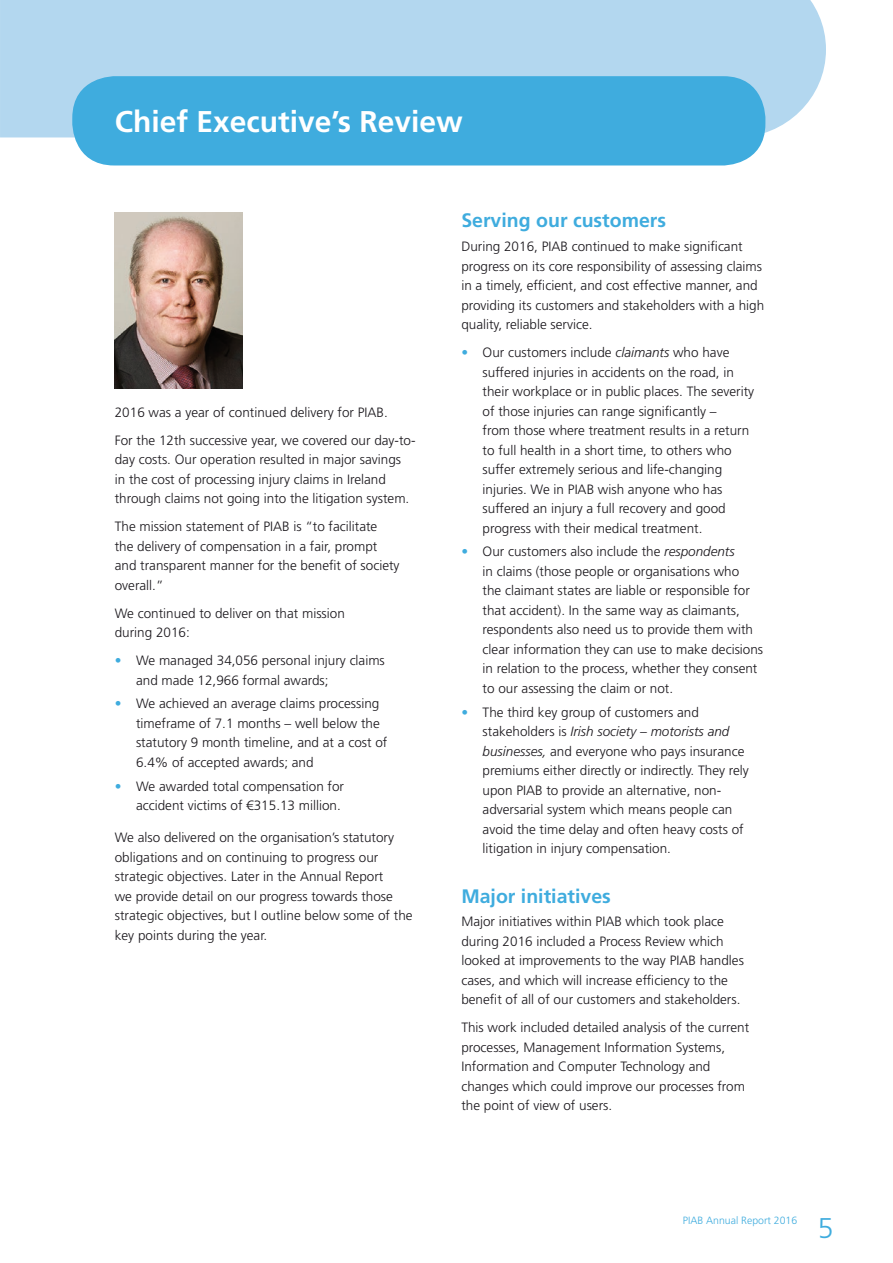
<style>
.page{position:relative;width:893px;height:1263px;background:#fff}
.page>*{position:absolute;margin:0;border:0;box-sizing:border-box;transform-origin:0 0}
.SECTION_HEAD{font:700 30px "Frutiger LT Std";color:#fff}
.Folio{font:300 28.5px "Frutiger LT Std";color:#3facde}
.H2_Black{font:700 19.5px "Frutiger LT Std";color:#3facde}
.Body__2{font:300 13.5px/19.5px "Frutiger LT Std";color:#1a171c}
.Bullet__1{font:300 13.5px/19.5px "Frutiger LT Std";color:#1a171c}
.Bullet__3{font:300 13.5px/19.5px "Frutiger LT Std";color:#1a171c;text-align:right}
.t1{font:300 10.5px "Frutiger LT Std";color:#3facde}
.s1{color:#3facde}
.s2{font-style:italic}
</style>
<div class="page">
<div style="left:0;top:0;width:826px;height:137px;background:#b3d7ef"></div>
<div style="left:72px;top:76px;width:693px;height:89px;background:#3facde;border-radius:42px"></div>
<img style="left:115px;top:213px;width:127px;height:175px">
<p class="SECTION_HEAD" style="left:115px;top:104px;width:349px">Chief Executive’s Review</p>
<p class="Body__2" style="left:115px;top:402px;width:275px">2016 was a year of continued delivery for PIAB.</p>
<p class="Body__2" style="left:115px;top:430px;width:302px">For the 12th successive year, we covered our day-to&shy;day costs. Our operation resulted in major savings<br>in the cost of processing injury claims in Ireland through claims not going into the litigation system.</p>
<p class="Body__2" style="left:115px;top:517px;width:286px">The mission statement of PIAB is “to facilitate<br>the delivery of compensation in a fair, prompt and transparent manner for the benefit of society overall.”</p>
<p class="Body__2" style="left:115px;top:603px;width:232px">We continued to deliver on that mission during 2016:</p>
<p class="Bullet__1" style="left:136px;top:651px;width:250px;text-indent:-21px"><span class="s1">•</span> We managed 34,056 personal injury claims and made 12,966 formal awards;</p>
<p class="Bullet__1" style="left:136px;top:694px;width:253px;text-indent:-21px"><span class="s1">•</span> We achieved an average claims processing timeframe of 7.1 months – well below the statutory 9 month timeline, and at a cost of 6.4% of accepted awards; and</p>
<p class="Bullet__3" style="left:115px;top:776px;width:231px"><span class="s1">•</span> We awarded total compensation for accident victims of €315.13 million.</p>
<p class="Body__2" style="left:115px;top:828px;width:299px">We also delivered on the organisation’s statutory obligations and on continuing to progress our strategic objectives. Later in the Annual Report<br>we provide detail on our progress towards those strategic objectives, but I outline below some of the key points during the year.</p>
<p class="H2_Black" style="left:461px;top:209px;width:206px">Serving our customers</p>
<p class="Body__2" style="left:461px;top:237px;width:304px">During 2016, PIAB continued to make significant progress on its core responsibility of assessing claims in a timely, efficient, and cost effective manner, and providing its customers and stakeholders with a high quality, reliable service.</p>
<p class="Bullet__1" style="left:483px;top:343px;width:273px;text-indent:-21px"><span class="s1">•</span> Our customers include <span class="s2">claimants</span> who have suffered injuries in accidents on the road, in their workplace or in public places. The severity of those injuries can range significantly –<br>from those where treatment results in a return to full health in a short time, to others who suffer extremely serious and life-changing injuries. We in PIAB wish anyone who has suffered an injury a full recovery and good progress with their medical treatment.</p>
<p class="Bullet__1" style="left:483px;top:542px;width:282px;text-indent:-21px"><span class="s1">•</span> Our customers also include the <span class="s2">respondents<br></span>in claims (those people or organisations who<br>the claimant states are liable or responsible for that accident). In the same way as claimants, respondents also need us to provide them with clear information they can use to make decisions in relation to the process, whether they consent to our assessing the claim or not.</p>
<p class="Bullet__3" style="left:483px;top:702px;width:268px;text-align:left;text-indent:-21px"><span class="s1">•</span> The third key group of customers and stakeholders is <span class="s2">Irish society – motorists and businesses,</span> and everyone who pays insurance premiums either directly or indirectly. They rely upon PIAB to provide an alternative, non&shy;adversarial system which means people can avoid the time delay and often heavy costs of litigation in injury compensation.</p>
<p class="H2_Black" style="left:461px;top:884px;width:151px">Major initiatives</p>
<p class="Body__2" style="left:461px;top:912px;width:284px">Major initiatives within PIAB which took place during 2016 included a Process Review which looked at improvements to the way PIAB handles cases, and which will increase efficiency to the benefit of all of our customers and stakeholders.</p>
<p class="Body__2" style="left:461px;top:1018px;width:289px">This work included detailed analysis of the current processes, Management Information Systems, Information and Computer Technology and changes which could improve our processes from the point of view of users.</p>
<p class="t1" style="left:683px;top:1214px;width:116px">PIAB Annual Report 2016</p>
<p class="Folio" style="left:818px;top:1211px;width:17px">5</p>
</div>
